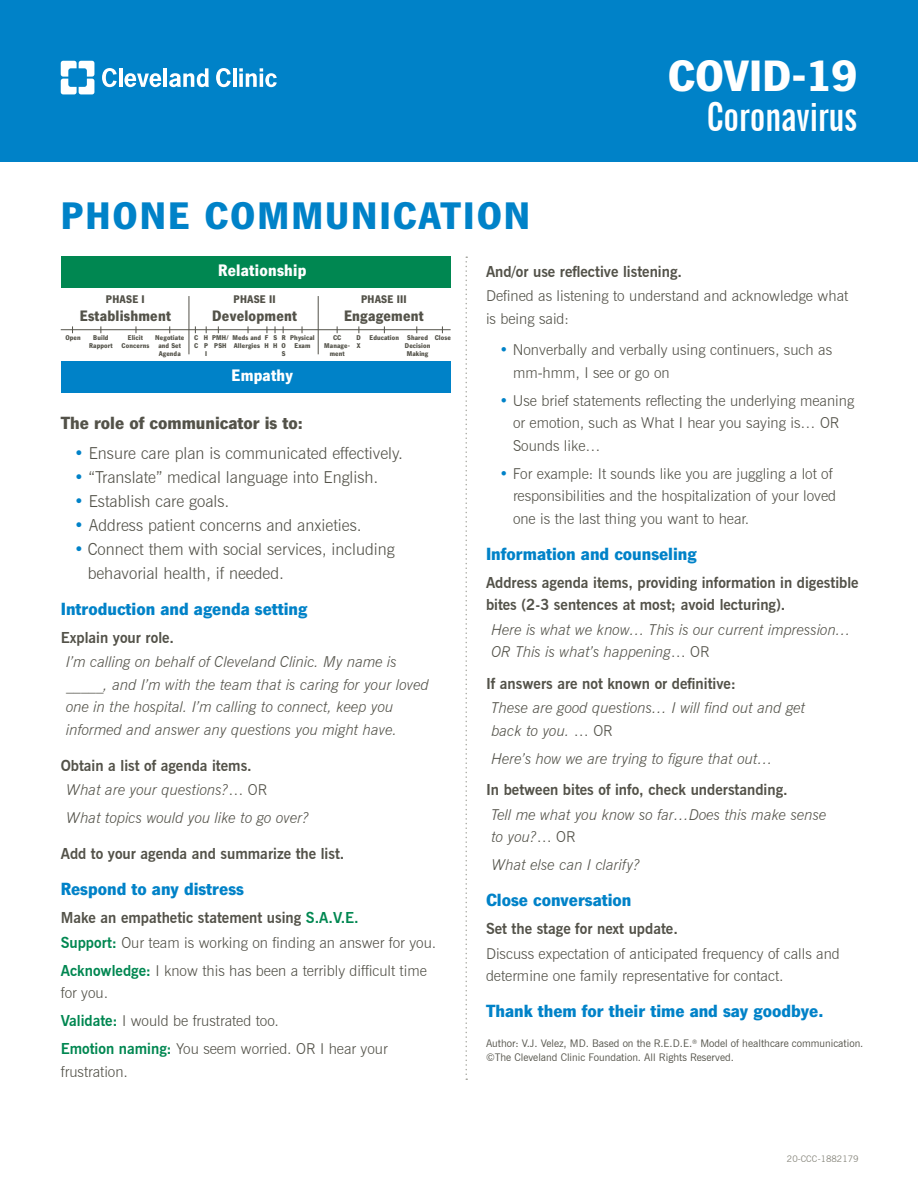
<style>
.page{position:relative;width:918px;height:1188px;background:#fff}
.page>*{position:absolute;margin:0;border:0;box-sizing:border-box;transform-origin:0 0}
.t1{font:900 44.85px "News Gothic LT Std";color:#fff}
.t2{font:700 extra-condensed 39.75px "News Gothic BT";color:#fff}
.t3{font:900 39.15px "News Gothic LT Std";letter-spacing:.05em;color:#0082c8}
._1_HEader-blue{font:900 18px "News Gothic LT Std";color:#0082c8}
._1_HEader-blue-2{font:900 18px "News Gothic LT Std";color:#535249}
.t4{font:900 16.95px "News Gothic LT Std";letter-spacing:.015em;color:#fff;scale:.95 1}
.Body{font:300 16.5px/24px "News Gothic BT";color:#535249}
.t5{font:900 15.45px "News Gothic LT Std";letter-spacing:.015em;color:#535249;scale:.95 1}
.Body-2{font:300 15px/22.5px "News Gothic BT";color:#535249}
.Body-3{font:italic 300 15px/22.5px "News Gothic BT";color:#535249}
.Bolded-Grey{font:700 15px/22.5px "News Gothic BT";color:#535249}
.Body-4{font:700 15px "News Gothic BT";color:#535249}
.t6{font:900 11.4px "News Gothic LT Std";letter-spacing:.015em;color:#535249;scale:.95 1}
.t7{font:10.5px/13.5px "News Gothic BT";color:#535249}
.t8{font:9px "News Gothic BT";color:#87867c}
.t9{font:900 7.05px/8.1px "News Gothic LT Std";letter-spacing:.015em;color:#535249;scale:.95 1}
.s1{color:#0082c8}
.s2{font-style:normal}
.s3{color:#008751}
.s4{font-weight:700;color:#008751}
</style>
<div class="page">
<div style="left:0;top:0;width:918px;height:162px;background:#0082c8"></div>
<svg style="left:61px;top:61px;width:33px;height:33px"></svg>
<svg style="left:102px;top:68px;width:15px;height:19px"></svg>
<hr style="left:119px;top:68px;width:3px;height:19px;background:#fff">
<svg style="left:124px;top:73px;width:37px;height:14px"></svg>
<hr style="left:164px;top:68px;width:3px;height:19px;background:#fff">
<svg style="left:216px;top:68px;width:15px;height:19px"></svg>
<hr style="left:233px;top:68px;width:3px;height:19px;background:#fff">
<svg style="left:239px;top:68px;width:38px;height:19px"></svg>
<svg style="left:169px;top:68px;width:40px;height:19px"></svg>
<svg style="left:465px;top:257px;width:2px;height:823px"></svg>
<div style="left:61px;top:256px;width:390px;height:32px;background:#008751"></div>
<div style="left:61px;top:361px;width:390px;height:31px;background:#0082c8"></div>
<hr style="left:189px;top:296px;width:1px;height:58px;background:#535249">
<hr style="left:318px;top:296px;width:1px;height:58px;background:#535249">
<hr style="left:61px;top:329px;width:390px;height:1px;background:#535249">
<p class="t3" style="left:61px;top:194px;width:471px">PHONE COMMUNICATION</p>
<p class="t1" style="left:668px;top:50px;width:191px">COVID-19</p>
<p class="t2" style="left:706px;top:93px;width:152px">Coronavirus</p>
<p class="t6" style="left:106px;top:293px;width:42px">PHASE I</p>
<p class="t5" style="left:80px;top:306px;width:97px">Establishment</p>
<p class="t4" style="left:218px;top:261px;width:94px">Relationship</p>
<p class="t6" style="left:234px;top:293px;width:46px">PHASE II</p>
<p class="t5" style="left:212px;top:306px;width:91px">Development</p>
<p class="t6" style="left:361px;top:293px;width:49px">PHASE III</p>
<p class="t5" style="left:344px;top:306px;width:85px">Engagement</p>
<p class="t9" style="left:65px;top:333px;width:18px">Open</p>
<p class="t9" style="left:194px;top:333px;width:6px">C<br>C</p>
<p class="t9" style="left:265px;top:333px;width:5px">F</p>
<p class="t9" style="left:93px;top:333px;width:18px">Build</p>
<p class="t9" style="left:89px;top:341px;width:27px">Rapport</p>
<p class="t9" style="left:204px;top:333px;width:6px;text-align:justify">H P I</p>
<p class="t9" style="left:273px;top:333px;width:5px">S</p>
<p class="t9" style="left:233px;top:333px;width:32px">Meds and<br>Allergies</p>
<p class="t9" style="left:333px;top:333px;width:10px">CC</p>
<p class="t9" style="left:290px;top:333px;width:27px">Physical</p>
<p class="t9" style="left:435px;top:333px;width:19px">Close</p>
<p class="t9" style="left:295px;top:341px;width:18px">Exam</p>
<p class="t9" style="left:370px;top:333px;width:33px">Education</p>
<p class="t9" style="left:407px;top:333px;width:24px">Shared</p>
<p class="t9" style="left:405px;top:341px;width:28px">Decision<br>Making</p>
<p class="t9" style="left:128px;top:333px;width:17px">Elicit</p>
<p class="t9" style="left:122px;top:341px;width:31px">Concerns</p>
<p class="t9" style="left:212px;top:333px;width:19px">PMH/<br>PSH</p>
<p class="t9" style="left:282px;top:333px;width:6px">R</p>
<p class="t9" style="left:155px;top:333px;width:32px">Negotiate</p>
<p class="t9" style="left:158px;top:341px;width:25px">and Set<br>Agenda</p>
<p class="t9" style="left:356px;top:333px;width:6px">D</p>
<p class="t9" style="left:357px;top:341px;width:5px">X</p>
<p class="t9" style="left:281px;top:341px;width:6px">O</p>
<p class="t9" style="left:282px;top:349px;width:5px">S</p>
<p class="t9" style="left:264px;top:341px;width:6px">H</p>
<p class="t9" style="left:273px;top:341px;width:6px">H</p>
<p class="t9" style="left:324px;top:341px;width:29px;text-align:center">Manage&shy;ment</p>
<p class="t4" style="left:232px;top:365px;width:66px">Empathy</p>
<p class="_1_HEader-blue-2" style="left:61px;top:413px;width:244px">The role of communicator is to:</p>
<p class="Body" style="left:74px;top:441px;width:330px"><span class="s1">•</span> Ensure care plan is communicated effectively.</p>
<p class="Body" style="left:74px;top:465px;width:306px"><span class="s1">•</span> “Translate” medical language into English.</p>
<p class="Body" style="left:74px;top:489px;width:157px"><span class="s1">•</span> Establish care goals.</p>
<p class="Body" style="left:74px;top:513px;width:289px"><span class="s1">•</span> Address patient concerns and anxieties.</p>
<p class="Body" style="left:88px;top:537px;width:308px;text-indent:-14px"><span class="s1">•</span> Connect them with social services, including behavorial health, if needed.</p>
<p class="_1_HEader-blue" style="left:61px;top:598px;width:248px">Introduction and agenda setting</p>
<p class="Bolded-Grey" style="left:61px;top:626px;width:115px">Explain your role.</p>
<p class="Body-3" style="left:66px;top:651px;width:364px">I’m calling on behalf of Cleveland Clinic. My name is _____, and I’m with the team that is caring for your loved one in the hospital. I’m calling to connect, keep you informed and answer any questions you might have.</p>
<p class="Bolded-Grey" style="left:61px;top:754px;width:193px">Obtain a list of agenda items.</p>
<p class="Body-3" style="left:66px;top:779px;width:203px">What are your questions?<span class="s2">… OR</span></p>
<p class="Body-3" style="left:66px;top:807px;width:244px">What topics would you like to go over?</p>
<p class="Bolded-Grey" style="left:61px;top:843px;width:285px">Add to your agenda and summarize the list.</p>
<p class="_1_HEader-blue" style="left:61px;top:879px;width:185px">Respond to any distress</p>
<p class="Bolded-Grey" style="left:61px;top:906px;width:300px">Make an empathetic statement using <span class="s3">S.A.V.E.</span></p>
<p class="Body-2" style="left:61px;top:931px;width:377px"><span class="s4">Support:</span> Our team is working on finding an answer for you.</p>
<p class="Body-2" style="left:61px;top:959px;width:368px"><span class="s4">Acknowledge:</span> I know this has been a terribly difficult time for you.</p>
<p class="Body-2" style="left:61px;top:1009px;width:220px"><span class="s4">Validate:</span> I would be frustrated too.</p>
<p class="Body-2" style="left:61px;top:1037px;width:329px"><span class="s4">Emotion naming:</span> You seem worried. OR I hear your frustration.</p>
<p class="Bolded-Grey" style="left:486px;top:260px;width:198px">And/or use reflective listening.</p>
<p class="Body-2" style="left:486px;top:285px;width:364px">Defined as listening to understand and acknowledge what is being said:</p>
<p class="Body-2" style="left:513px;top:339px;width:321px;text-indent:-14px"><span class="s1">•</span> Nonverbally and verbally using continuers, such as mm-hmm, I see or go on</p>
<p class="Body-2" style="left:513px;top:389px;width:343px;text-indent:-14px"><span class="s1">•</span> Use brief statements reflecting the underlying meaning or emotion, such as What I hear you saying is… OR<br>Sounds like…</p>
<p class="Body-2" style="left:513px;top:462px;width:325px;text-indent:-14px"><span class="s1">•</span> For example: It sounds like you are juggling a lot of responsibilities and the hospitalization of your loved one is the last thing you want to hear.</p>
<p class="_1_HEader-blue" style="left:486px;top:543px;width:212px">Information and counseling</p>
<p class="Bolded-Grey" style="left:486px;top:571px;width:374px">Address agenda items, providing information in digestible bites (2-3 sentences at most; avoid lecturing).</p>
<p class="Body-3" style="left:491px;top:618px;width:361px">Here is what we know… This is our current impression…<br>OR This is what’s happening<span class="s2">… OR</span></p>
<p class="Body-4" style="left:486px;top:674px;width:251px">If answers are not known or definitive:</p>
<p class="Body-3" style="left:491px;top:697px;width:315px">These are good questions… I will find out and get back to you. <span class="s2">… OR</span></p>
<p class="Body-3" style="left:491px;top:747px;width:283px">Here’s how we are trying to figure that out…</p>
<p class="Bolded-Grey" style="left:486px;top:779px;width:303px">In between bites of info, check understanding.</p>
<p class="Body-3" style="left:491px;top:803px;width:337px">Tell me what you know so far…Does this make sense to you?<span class="s2">… OR</span></p>
<p class="Body-3" style="left:491px;top:854px;width:150px">What else can I clarify?</p>
<p class="_1_HEader-blue" style="left:486px;top:890px;width:147px">Close conversation</p>
<p class="Bolded-Grey" style="left:486px;top:918px;width:193px">Set the stage for next update.</p>
<p class="Body-2" style="left:486px;top:942px;width:355px">Discuss expectation of anticipated frequency of calls and determine one family representative for contact.</p>
<p class="_1_HEader-blue" style="left:486px;top:1001px;width:339px">Thank them for their time and say goodbye.</p>
<p class="t7" style="left:486px;top:1037px;width:379px">Author: V.J. Velez, MD. Based on the R.E.D.E.<sup>®</sup> Model of healthcare communication. ©The Cleveland Clinic Foundation. All Rights Reserved.</p>
<p class="t8" style="left:787px;top:1154px;width:73px">20-CCC-1882179</p>
</div>
